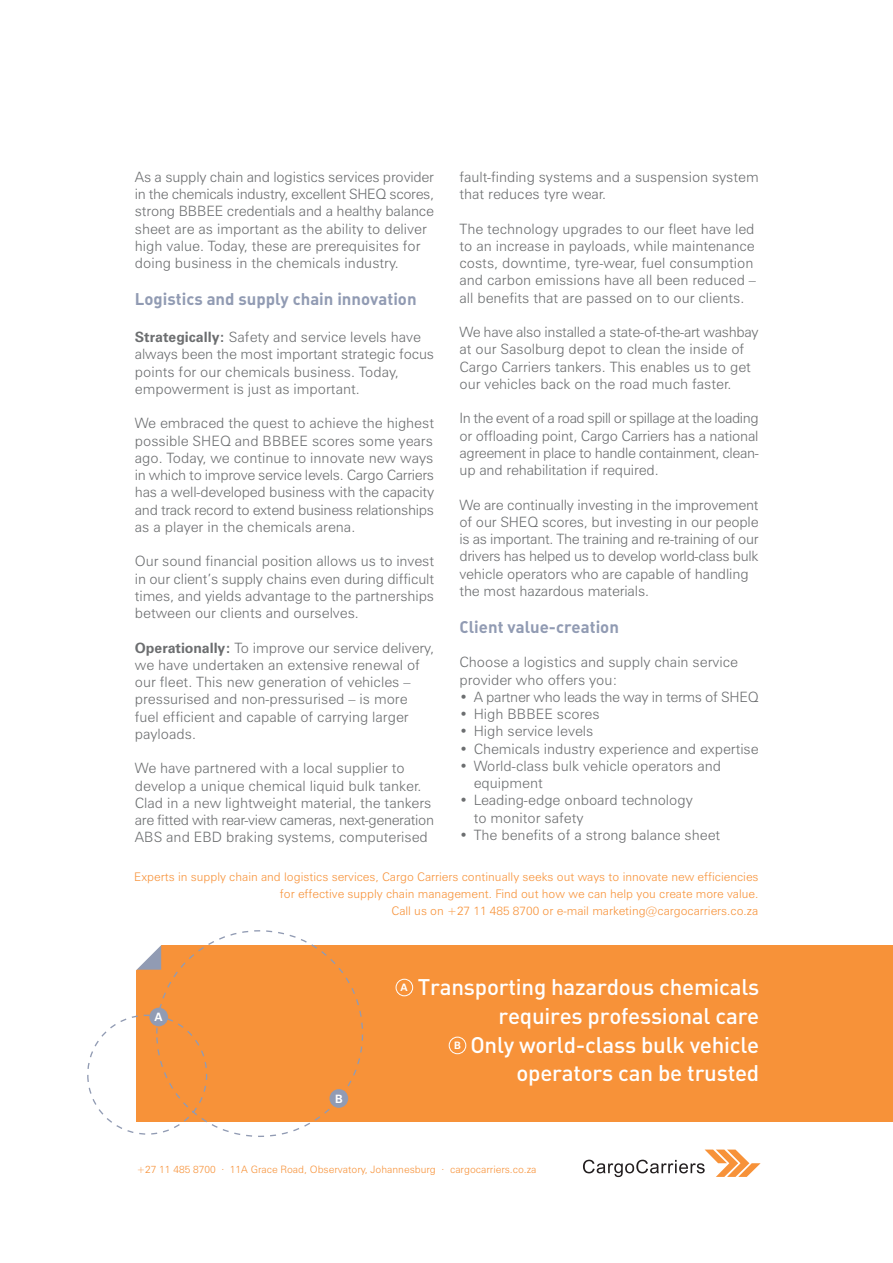
<style>
.page{position:relative;width:893px;height:1263px;background:#fff}
.page>*{position:absolute;margin:0;border:0;box-sizing:border-box;transform-origin:0 0}
.t1{font:500 22.35px/28.8px "DIN";letter-spacing:-.01em;color:#fff;text-align:right}
.t2{font:16.8px "DIN Bold Alternate";color:#919bb3}
.t3{font:300 14.25px/17.2px "Zurich BT";color:#6c6e70}
.t4{font:300 14.25px "Zurich BT";letter-spacing:-.02em;color:#6c6e70}
.t5{font:300 11.85px/17.1px "Zurich BT";color:#f79239;text-align:right}
.t6{font:700 11.55px "Zurich BT";color:#fff}
.t7{font:300 10.2px "Zurich BT";color:#f79239}
.t8{font:700 10.2px "Zurich BT";color:#fff}
.s1{font-weight:700}
</style>
<div class="page">
<div style="left:137px;top:945px;width:755px;height:177px;background:#f79239"></div>
<svg style="left:583px;top:1150px;width:177px;height:27px"></svg>
<div style="left:449px;top:1037px;width:17px;height:17px;background:#f79239;border:1px solid #fff;border-radius:50%"></div>
<div style="left:395px;top:979px;width:18px;height:17px;background:#f79239;border:1px solid #fff;border-radius:50%"></div>
<svg style="left:87px;top:930px;width:277px;height:207px"></svg>
<div style="left:149px;top:1008px;width:19px;height:18px;background:#919bb3;border-radius:50%"></div>
<div style="left:329px;top:1089px;width:19px;height:19px;background:#919bb3;border-radius:50%"></div>
<p class="t3" style="left:135px;top:170px;width:301px">As a supply chain and logistics services provider in the chemicals industry, excellent SHEQ scores, strong BBBEE credentials and a healthy balance sheet are as important as the ability to deliver high value. Today, these are prerequisites for doing business in the chemicals industry.</p>
<p class="t2" style="left:135px;top:293px;width:283px">Logistics and supply chain innovation</p>
<p class="t3" style="left:135px;top:330px;width:301px"><span class="s1">Strategically:</span> Safety and service levels have always been the most important strategic focus points for our chemicals business. Today, empowerment is just as important.</p>
<p class="t3" style="left:135px;top:416px;width:301px;text-align:justify">We embraced the quest to achieve the highest possible SHEQ and BBBEE scores some years ago. Today, we continue to innovate new ways in which to improve service levels. Cargo Carriers has a well-developed business with the capacity and track record to extend business relationships as a player in the chemicals arena.</p>
<p class="t3" style="left:135px;top:554px;width:301px;text-align:justify">Our sound financial position allows us to invest in our client’s supply chains even during difficult times, and yields advantage to the partnerships between our clients and ourselves.</p>
<p class="t3" style="left:135px;top:641px;width:300px"><span class="s1">Operationally:</span> To improve our service delivery, we have undertaken an extensive renewal of our fleet. This new generation of vehicles – pressurised and non-pressurised – is more fuel efficient and capable of carrying larger payloads.</p>
<p class="t3" style="left:135px;top:761px;width:301px">We have partnered with a local supplier to develop a unique chemical liquid bulk tanker.<br>Clad in a new lightweight material, the tankers are fitted with rear-view cameras, next-generation ABS and EBD braking systems, computerised</p>
<p class="t3" style="left:459px;top:170px;width:301px">fault-finding systems and a suspension system that reduces tyre wear.</p>
<p class="t3" style="left:459px;top:222px;width:298px">The technology upgrades to our fleet have led to an increase in payloads, while maintenance costs, downtime, tyre-wear, fuel consumption and carbon emissions have all been reduced – all benefits that are passed on to our clients.</p>
<p class="t3" style="left:459px;top:325px;width:301px">We have also installed a state-of-the-art washbay at our Sasolburg depot to clean the inside of Cargo Carriers tankers. This enables us to get our vehicles back on the road much faster.</p>
<p class="t3" style="left:459px;top:411px;width:301px;text-align:justify">In the event of a road spill or spillage at the loading or offloading point, Cargo Carriers has a national agreement in place to handle containment, clean&shy;up and rehabilitation if required.</p>
<p class="t3" style="left:459px;top:498px;width:301px">We are continually investing in the improvement of our SHEQ scores, but investing in our people is as important. The training and re-training of our drivers has helped us to develop world-class bulk vehicle operators who are capable of handling the most hazardous materials.</p>
<p class="t2" style="left:459px;top:621px;width:161px">Client value-creation</p>
<p class="t3" style="left:459px;top:655px;width:280px">Choose a logistics and supply chain service provider who offers you:</p>
<p class="t4" style="left:459px;top:691px;width:301px">• A partner who leads the way in terms of SHEQ</p>
<p class="t3" style="left:459px;top:707px;width:142px">• High BBBEE scores</p>
<p class="t3" style="left:459px;top:724px;width:135px">• High service levels</p>
<p class="t3" style="left:459px;top:742px;width:301px">• Chemicals industry experience and expertise</p>
<p class="t3" style="left:473px;top:759px;width:249px;text-indent:-14px">• World-class bulk vehicle operators and equipment</p>
<p class="t3" style="left:473px;top:793px;width:221px;text-indent:-14px">• Leading-edge onboard technology to monitor safety</p>
<p class="t3" style="left:459px;top:828px;width:262px">• The benefits of a strong balance sheet</p>
<p class="t5" style="left:134px;top:869px;width:625px">Experts in supply chain and logistics services, Cargo Carriers continually seeks out ways to innovate new efficiencies for effective supply chain management. Find out how we can help you create more value.<br>Call us on +27 11 485 8700 or e-mail marketing@cargocarriers.co.za</p>
<p class="t6" style="left:154px;top:1012px;width:10px">A</p>
<p class="t6" style="left:335px;top:1094px;width:9px">B</p>
<p class="t8" style="left:400px;top:984px;width:9px">A</p>
<h1 class="t1" style="left:418px;top:975px;width:343px">Transporting hazardous chemicals requires professional care<br>Only world-class bulk vehicle operators can be trusted</h1>
<p class="t8" style="left:454px;top:1042px;width:8px">B</p>
<p class="t7" style="left:137px;top:1166px;width:401px">+27 11 485 8700 · 11A Grace Road, Observatory, Johannesburg · cargocarriers.co.za</p>
</div>
